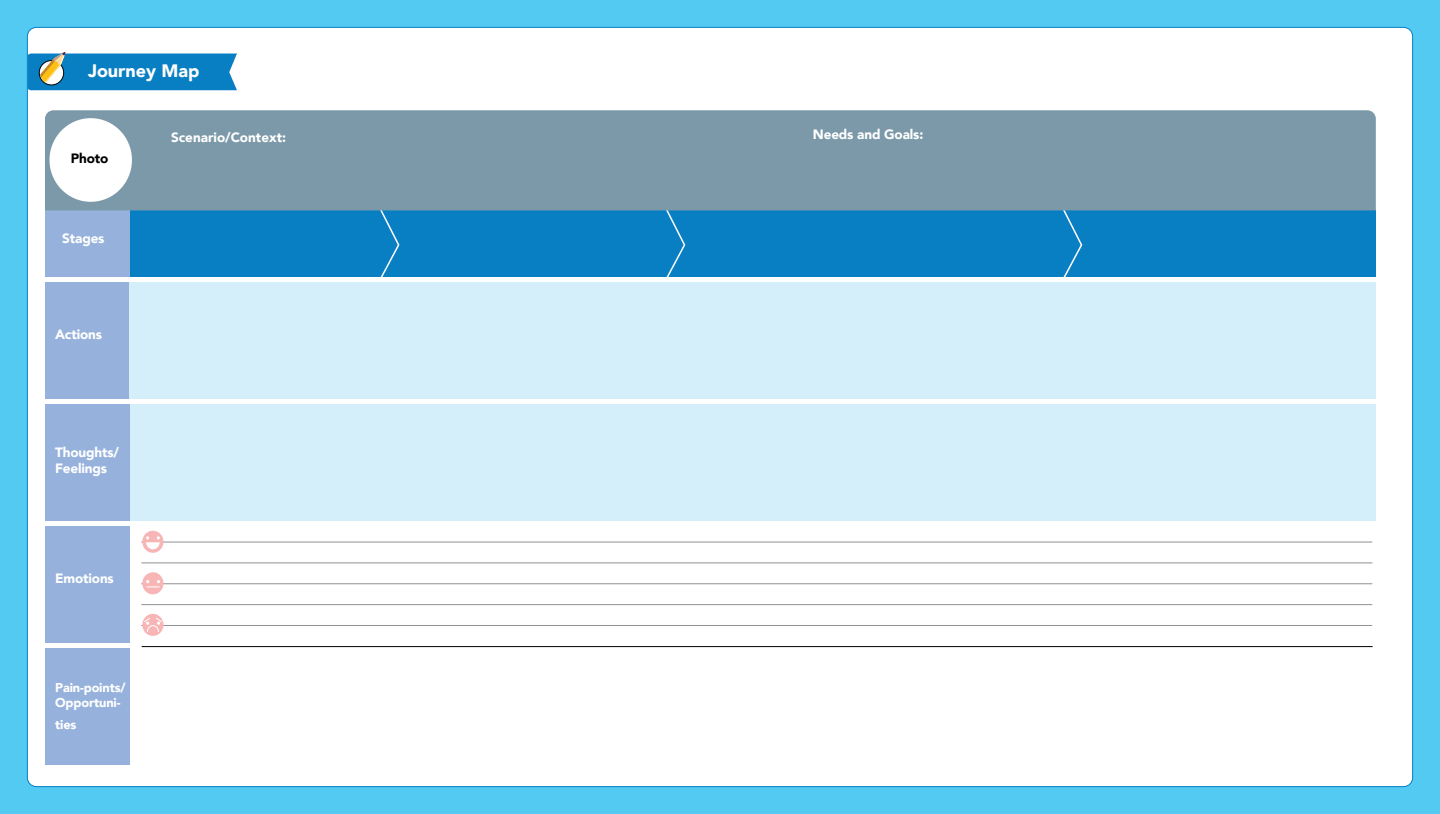
<style>
.page{position:relative;width:1440px;height:814px;background:#52caf1}
.page>*{position:absolute;margin:0;border:0;box-sizing:border-box;transform-origin:0 0}
.t1{font:900 18px "Avenir";color:#fff}
.t2{font:900 13.5px/16.2px "Avenir";letter-spacing:-.01em;color:#fff}
.t3{font:900 13.5px "Avenir";letter-spacing:-.01em;color:#000}
.t4{font:900 12.75px/15.3px "Avenir";letter-spacing:-.01em;color:#fff}
</style>
<div class="page">
<div style="left:27px;top:27px;width:1386px;height:759px;background:#fff;border-radius:9px"></div>
<div style="left:45px;top:282px;width:85px;height:117px;background:#96b2dc"></div>
<div style="left:130px;top:282px;width:1246px;height:117px;background:#d5effa"></div>
<div style="left:130px;top:404px;width:1246px;height:117px;background:#d5effa"></div>
<div style="left:45px;top:404px;width:85px;height:117px;background:#96b2dc"></div>
<div style="left:45px;top:648px;width:85px;height:117px;background:#96b2dc"></div>
<div style="left:45px;top:526px;width:85px;height:117px;background:#96b2dc"></div>
<div style="left:129px;top:210px;width:1247px;height:66px;background:#097fc3"></div>
<div style="left:45px;top:210px;width:85px;height:66px;background:#96b2dc"></div>
<svg style="left:379px;top:210px;width:21px;height:67px"></svg>
<svg style="left:665px;top:210px;width:21px;height:67px"></svg>
<svg style="left:1062px;top:210px;width:21px;height:67px"></svg>
<div style="left:45px;top:110px;width:1331px;height:100px;background:#7b99a9"></div>
<hr style="left:142px;top:646px;width:1231px;height:1px;background:#000">
<hr style="left:141px;top:625px;width:1231px;height:1px;background:#919191">
<hr style="left:141px;top:604px;width:1231px;height:1px;background:#919191">
<hr style="left:141px;top:583px;width:1231px;height:1px;background:#919191">
<hr style="left:141px;top:563px;width:1231px;height:1px;background:#919191">
<hr style="left:141px;top:542px;width:1231px;height:1px;background:#919191">
<div style="left:142px;top:531px;width:21px;height:22px;background:#f8b5b5;border-radius:50%"></div>
<svg style="left:146px;top:536px;width:14px;height:13px"></svg>
<div style="left:142px;top:572px;width:21px;height:22px;background:#f8b5b5;border-radius:50%"></div>
<svg style="left:146px;top:580px;width:14px;height:7px"></svg>
<div style="left:142px;top:614px;width:21px;height:22px;background:#f8b5b5;border-radius:50%"></div>
<svg style="left:143px;top:617px;width:20px;height:15px"></svg>
<div style="left:50px;top:118px;width:82px;height:84px;background:#fff;border-radius:50%"></div>
<svg style="left:28px;top:52px;width:209px;height:38px;background:#268ac1"></svg>
<p class="t1" style="left:88px;top:56px;width:113px">Journey Map</p>
<p class="t3" style="left:71px;top:147px;width:39px">Photo</p>
<p class="t2" style="left:62px;top:230px;width:44px">Stages</p>
<p class="t2" style="left:55px;top:326px;width:48px">Actions</p>
<p class="t2" style="left:55px;top:443px;width:65px">Thoughts/<br>Feelings</p>
<p class="t2" style="left:55px;top:569px;width:60px">Emotions</p>
<p class="t4" style="left:55px;top:679px;width:72px">Pain-points/<br>Opportuni-</p>
<p class="t4" style="left:55px;top:716px;width:23px">ties</p>
<p class="t2" style="left:171px;top:129px;width:117px">Scenario/Context:</p>
<p class="t2" style="left:813px;top:126px;width:112px">Needs and Goals:</p>
</div>
